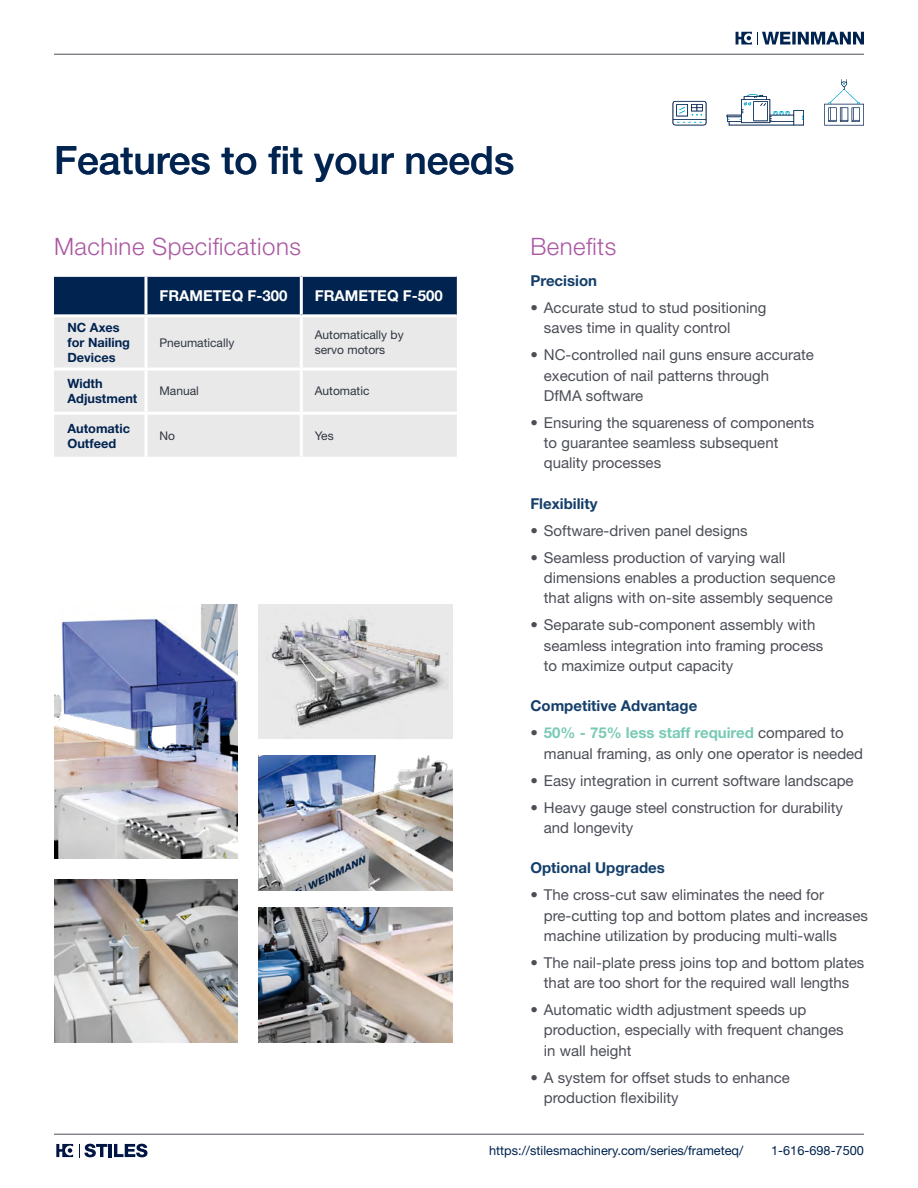
<style>
.page{position:relative;width:918px;height:1188px;background:#fff}
.page>*{position:absolute;margin:0;border:0;box-sizing:border-box;transform-origin:0 0}
.t1{font:500 39px "Helvetica Neue LT Pro";color:#00234f}
.t2{font:300 24px "Helvetica Neue LT Pro";letter-spacing:.02em;color:#aa58a2}
.t3{font:15px/20.2px "Helvetica Neue LT Pro";color:#4c4e57}
.t4{font:700 15px "Helvetica Neue LT Pro";color:#143f6a}
.t5{font:700 15px "Helvetica Neue LT Pro";color:#fff}
.t6{font:12.75px "Helvetica Neue LT Pro";color:#00234f}
.t7{font:700 12.75px/15.3px "Helvetica Neue LT Pro";color:#00234f}
.t8{font:12px/14.7px "Helvetica Neue LT Pro";color:#2e353f}
.s1{font-family:"Helvetica Neue LT Std"}
.s2{font-weight:700;color:#78cab5}
</style>
<div class="page">
<hr style="left:54px;top:54px;width:810px;height:1px;background:#4c4e57">
<svg style="left:736px;top:32px;width:128px;height:12px"></svg>
<hr style="left:54px;top:1134px;width:810px;height:1px;background:#4c4e57">
<svg style="left:56px;top:1144px;width:17px;height:13px"></svg>
<svg style="left:79px;top:1144px;width:28px;height:13px"></svg>
<svg style="left:114px;top:1144px;width:34px;height:13px"></svg>
<hr style="left:108px;top:1144px;width:4px;height:13px;background:#001544">
<div style="left:54px;top:277px;width:403px;height:37px;background:#00234f"></div>
<div style="left:54px;top:317px;width:403px;height:140px;background:#eae9ea"></div>
<hr style="left:144px;top:277px;width:3px;height:37px;background:#fff">
<hr style="left:300px;top:277px;width:3px;height:37px;background:#fff">
<hr style="left:144px;top:317px;width:3px;height:51px;background:#fff">
<hr style="left:300px;top:317px;width:3px;height:51px;background:#fff">
<hr style="left:54px;top:368px;width:92px;height:3px;background:#fff">
<hr style="left:146px;top:368px;width:155px;height:3px;background:#fff">
<hr style="left:144px;top:371px;width:3px;height:41px;background:#fff">
<hr style="left:301px;top:368px;width:156px;height:3px;background:#fff">
<hr style="left:300px;top:371px;width:3px;height:41px;background:#fff">
<hr style="left:54px;top:412px;width:92px;height:3px;background:#fff">
<hr style="left:146px;top:412px;width:155px;height:3px;background:#fff">
<hr style="left:144px;top:415px;width:3px;height:42px;background:#fff">
<hr style="left:301px;top:412px;width:156px;height:3px;background:#fff">
<hr style="left:300px;top:415px;width:3px;height:42px;background:#fff">
<svg style="left:727px;top:94px;width:77px;height:32px"></svg>
<svg style="left:673px;top:101px;width:33px;height:24px"></svg>
<svg style="left:824px;top:79px;width:40px;height:46px"></svg>
<img style="left:54px;top:604px;width:184px;height:255px">
<img style="left:258px;top:604px;width:194px;height:135px">
<img style="left:258px;top:756px;width:194px;height:135px">
<img style="left:258px;top:907px;width:194px;height:135px">
<img style="left:54px;top:879px;width:184px;height:163px">
<h1 class="t1" style="left:54px;top:136px;width:462px">Features to fit your needs</h1>
<h2 class="t2" style="left:54px;top:232px;width:248px">Machine Specifications</h2>
<p class="t7" style="left:68px;top:319px;width:64px">NC Axes for Nailing<br>Devices</p>
<p class="t5" style="left:159px;top:286px;width:130px">FRAMETEQ F-300</p>
<p class="t5" style="left:315px;top:286px;width:130px">FRAMETEQ F-500</p>
<p class="t8" style="left:159px;top:335px;width:76px">Pneumatically</p>
<p class="t8" style="left:315px;top:328px;width:90px">Automatically by servo motors</p>
<p class="t7" style="left:68px;top:376px;width:71px">Width<br>Adjustment</p>
<p class="t8" style="left:159px;top:384px;width:41px">Manual</p>
<p class="t8" style="left:315px;top:384px;width:56px">Automatic</p>
<p class="t7" style="left:68px;top:420px;width:64px">Automatic<br>Outfeed</p>
<p class="t8" style="left:159px;top:428px;width:17px">No</p>
<p class="t8" style="left:315px;top:428px;width:20px">Yes</p>
<h2 class="t2" style="left:530px;top:232px;width:87px">Benefits</h2>
<p class="t4" style="left:530px;top:271px;width:68px">Precision</p>
<p class="t3" style="left:544px;top:297px;width:224px;text-indent:-14px"><span class="s1">•</span> Accurate stud to stud positioning saves time in quality control</p>
<p class="t3" style="left:544px;top:344px;width:272px;text-indent:-14px"><span class="s1">•</span> NC-controlled nail guns ensure accurate execution of nail patterns through<br>DfMA software</p>
<p class="t3" style="left:544px;top:412px;width:272px;text-indent:-14px"><span class="s1">•</span> Ensuring the squareness of components to guarantee seamless subsequent quality processes</p>
<p class="t4" style="left:530px;top:494px;width:69px">Flexibility</p>
<p class="t3" style="left:530px;top:520px;width:219px"><span class="s1">•</span> Software-driven panel designs</p>
<p class="t3" style="left:544px;top:547px;width:293px;text-indent:-14px"><span class="s1">•</span> Seamless production of varying wall dimensions enables a production sequence that aligns with on-site assembly sequence</p>
<p class="t3" style="left:544px;top:614px;width:281px;text-indent:-14px"><span class="s1">•</span> Separate sub-component assembly with seamless integration into framing process to maximize output capacity</p>
<p class="t4" style="left:530px;top:697px;width:168px">Competitive Advantage</p>
<p class="t3" style="left:544px;top:722px;width:321px;text-indent:-14px"><span class="s1">•</span> <span class="s2">50% - 75% less staff required</span> compared to manual framing, as only one operator is needed</p>
<p class="t3" style="left:530px;top:770px;width:325px"><span class="s1">•</span> Easy integration in current software landscape</p>
<p class="t3" style="left:544px;top:797px;width:301px;text-indent:-14px"><span class="s1">•</span> Heavy gauge steel construction for durability and longevity</p>
<p class="t4" style="left:530px;top:859px;width:136px">Optional Upgrades</p>
<p class="t3" style="left:544px;top:884px;width:325px;text-indent:-14px"><span class="s1">•</span> The cross-cut saw eliminates the need for pre-cutting top and bottom plates and increases machine utilization by producing multi-walls</p>
<p class="t3" style="left:530px;top:952px;width:335px;text-align:center"><span class="s1">•</span> The nail-plate press joins top and bottom plates that are too short for the required wall lengths</p>
<p class="t3" style="left:544px;top:999px;width:301px;text-indent:-14px"><span class="s1">•</span> Automatic width adjustment speeds up production, especially with frequent changes in wall height</p>
<p class="t3" style="left:544px;top:1067px;width:247px;text-indent:-14px"><span class="s1">•</span> A system for offset studs to enhance production flexibility</p>
<p class="t6" style="left:489px;top:1143px;width:256px">https://stilesmachinery.com/series/frameteq/</p>
<p class="t6" style="left:771px;top:1143px;width:94px">1-616-698-7500</p>
</div>
